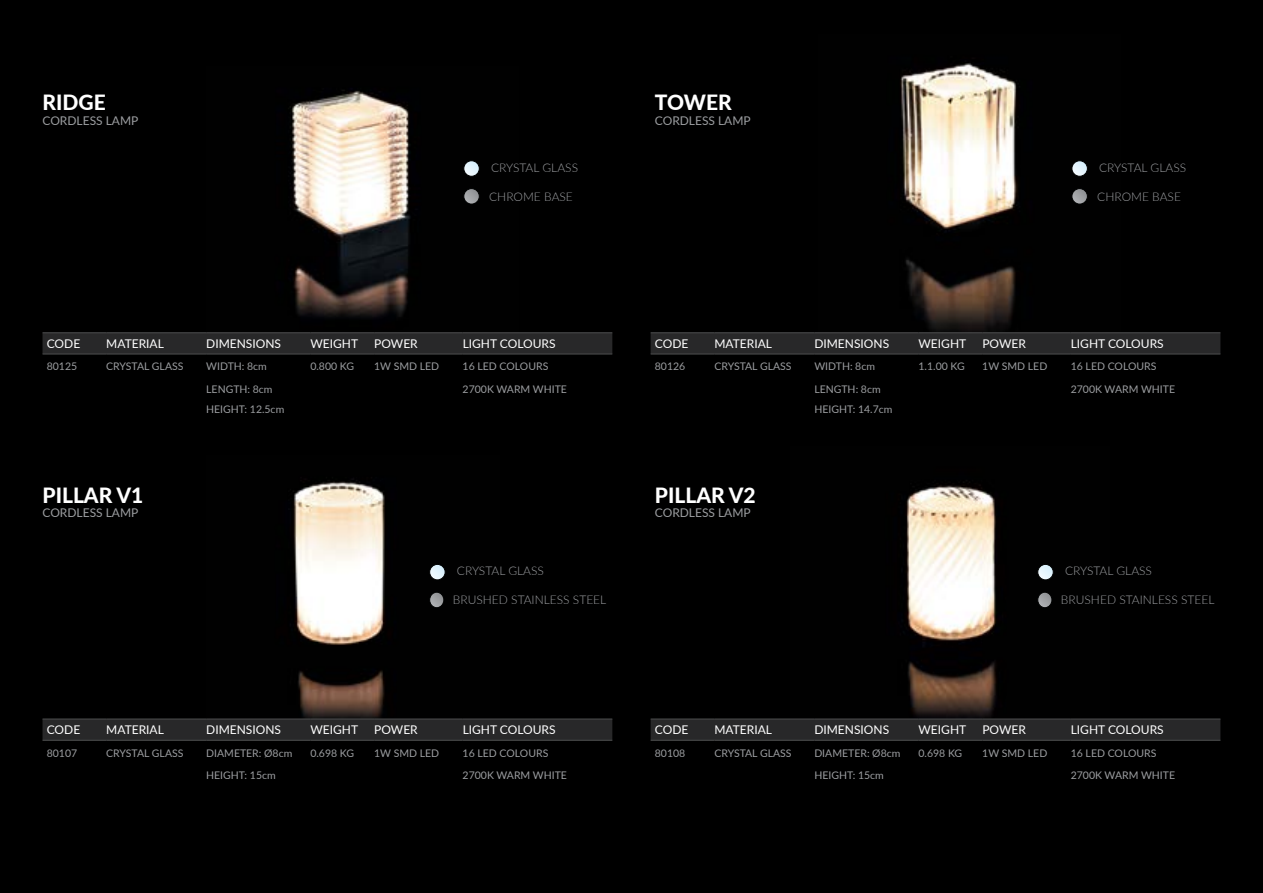
<style>
.page{position:relative;width:1263px;height:893px;background:#000}
.page>*{position:absolute;margin:0;border:0;box-sizing:border-box;transform-origin:0 0}
.t1{font:800 21px "Lato";color:#fff}
.t2{font:12px "Lato";color:#fff}
.t3{font:300 12px "Lato";color:#9c9ea1}
.t4{font:12px "Lato";color:#9c9ea1}
.t5{font:10.5px "Lato";color:#9c9ea1}
</style>
<div class="page">
<img style="left:290px;top:88px;width:190px;height:230px">
<img style="left:900px;top:63px;width:188px;height:269px">
<img style="left:206px;top:478px;width:294px;height:241px">
<img style="left:791px;top:482px;width:319px;height:237px">
<svg style="left:43px;top:333px;width:569px;height:21px;background:#29292a"></svg>
<hr style="left:43px;top:332px;width:63px;height:1px;background:#4d4e4f">
<hr style="left:106px;top:332px;width:100px;height:1px;background:#4d4e4f">
<hr style="left:206px;top:332px;width:104px;height:1px;background:#4d4e4f">
<hr style="left:310px;top:332px;width:64px;height:1px;background:#4d4e4f">
<hr style="left:374px;top:332px;width:89px;height:1px;background:#4d4e4f">
<hr style="left:463px;top:332px;width:149px;height:1px;background:#4d4e4f">
<hr style="left:43px;top:354px;width:63px;height:1px;background:#4d4e4f">
<hr style="left:106px;top:354px;width:100px;height:1px;background:#4d4e4f">
<hr style="left:206px;top:354px;width:104px;height:1px;background:#4d4e4f">
<hr style="left:310px;top:354px;width:64px;height:1px;background:#4d4e4f">
<hr style="left:374px;top:354px;width:89px;height:1px;background:#4d4e4f">
<hr style="left:463px;top:354px;width:149px;height:1px;background:#4d4e4f">
<svg style="left:651px;top:333px;width:569px;height:21px;background:#29292a"></svg>
<hr style="left:651px;top:332px;width:63px;height:1px;background:#4d4e4f">
<hr style="left:714px;top:332px;width:100px;height:1px;background:#4d4e4f">
<hr style="left:814px;top:332px;width:104px;height:1px;background:#4d4e4f">
<hr style="left:918px;top:332px;width:64px;height:1px;background:#4d4e4f">
<hr style="left:982px;top:332px;width:89px;height:1px;background:#4d4e4f">
<hr style="left:1071px;top:332px;width:149px;height:1px;background:#4d4e4f">
<hr style="left:651px;top:354px;width:63px;height:1px;background:#4d4e4f">
<hr style="left:714px;top:354px;width:100px;height:1px;background:#4d4e4f">
<hr style="left:814px;top:354px;width:104px;height:1px;background:#4d4e4f">
<hr style="left:918px;top:354px;width:64px;height:1px;background:#4d4e4f">
<hr style="left:982px;top:354px;width:89px;height:1px;background:#4d4e4f">
<hr style="left:1071px;top:354px;width:149px;height:1px;background:#4d4e4f">
<div style="left:43px;top:720px;width:569px;height:20px;background:#282829"></div>
<hr style="left:43px;top:719px;width:63px;height:1px;background:#4d4e4f">
<hr style="left:106px;top:719px;width:100px;height:1px;background:#4d4e4f">
<hr style="left:206px;top:719px;width:104px;height:1px;background:#4d4e4f">
<hr style="left:310px;top:719px;width:64px;height:1px;background:#4d4e4f">
<hr style="left:374px;top:719px;width:89px;height:1px;background:#4d4e4f">
<hr style="left:463px;top:719px;width:149px;height:1px;background:#4d4e4f">
<hr style="left:43px;top:740px;width:63px;height:1px;background:#4d4e4f">
<hr style="left:106px;top:740px;width:100px;height:1px;background:#4d4e4f">
<hr style="left:206px;top:740px;width:104px;height:1px;background:#4d4e4f">
<hr style="left:310px;top:740px;width:64px;height:1px;background:#4d4e4f">
<hr style="left:374px;top:740px;width:89px;height:1px;background:#4d4e4f">
<hr style="left:463px;top:740px;width:149px;height:1px;background:#4d4e4f">
<svg style="left:464px;top:161px;width:15px;height:15px"></svg>
<div style="left:464px;top:161px;width:15px;height:15px;border:1px solid #000101;border-radius:50%"></div>
<svg style="left:464px;top:189px;width:15px;height:15px"></svg>
<div style="left:464px;top:188px;width:15px;height:16px;border:1px solid #000101;border-radius:50%"></div>
<svg style="left:1072px;top:161px;width:15px;height:15px"></svg>
<div style="left:1072px;top:161px;width:15px;height:15px;border:1px solid #000101;border-radius:50%"></div>
<svg style="left:1072px;top:189px;width:15px;height:15px"></svg>
<div style="left:1072px;top:188px;width:15px;height:16px;border:1px solid #000101;border-radius:50%"></div>
<svg style="left:430px;top:564px;width:15px;height:16px"></svg>
<div style="left:429px;top:564px;width:16px;height:16px;border:1px solid #000101;border-radius:50%"></div>
<svg style="left:430px;top:592px;width:14px;height:16px"></svg>
<div style="left:429px;top:592px;width:15px;height:16px;border:1px solid #000101;border-radius:50%"></div>
<svg style="left:1038px;top:564px;width:15px;height:16px"></svg>
<div style="left:1037px;top:564px;width:16px;height:16px;border:1px solid #000101;border-radius:50%"></div>
<svg style="left:1038px;top:592px;width:14px;height:16px"></svg>
<div style="left:1037px;top:592px;width:15px;height:16px;border:1px solid #000101;border-radius:50%"></div>
<div style="left:651px;top:720px;width:569px;height:20px;background:#282829"></div>
<hr style="left:651px;top:719px;width:63px;height:1px;background:#4d4e4f">
<hr style="left:714px;top:719px;width:100px;height:1px;background:#4d4e4f">
<hr style="left:814px;top:719px;width:104px;height:1px;background:#4d4e4f">
<hr style="left:918px;top:719px;width:64px;height:1px;background:#4d4e4f">
<hr style="left:982px;top:719px;width:89px;height:1px;background:#4d4e4f">
<hr style="left:1071px;top:719px;width:149px;height:1px;background:#4d4e4f">
<hr style="left:651px;top:740px;width:63px;height:1px;background:#4d4e4f">
<hr style="left:714px;top:740px;width:100px;height:1px;background:#4d4e4f">
<hr style="left:814px;top:740px;width:104px;height:1px;background:#4d4e4f">
<hr style="left:918px;top:740px;width:64px;height:1px;background:#4d4e4f">
<hr style="left:982px;top:740px;width:89px;height:1px;background:#4d4e4f">
<hr style="left:1071px;top:740px;width:149px;height:1px;background:#4d4e4f">
<h1 class="t1" style="left:43px;top:87px;width:65px">RIDGE</h1>
<p class="t4" style="left:43px;top:112px;width:97px">CORDLESS LAMP</p>
<p class="t3" style="left:491px;top:159px;width:89px">CRYSTAL GLASS</p>
<p class="t3" style="left:489px;top:188px;width:85px">CHROME BASE</p>
<h1 class="t1" style="left:655px;top:87px;width:78px">TOWER</h1>
<p class="t4" style="left:655px;top:112px;width:97px">CORDLESS LAMP</p>
<p class="t3" style="left:1099px;top:159px;width:89px">CRYSTAL GLASS</p>
<p class="t3" style="left:1097px;top:188px;width:85px">CHROME BASE</p>
<p class="t2" style="left:47px;top:335px;width:35px">CODE</p>
<p class="t2" style="left:106px;top:335px;width:59px">MATERIAL</p>
<p class="t2" style="left:206px;top:335px;width:76px">DIMENSIONS</p>
<p class="t2" style="left:310px;top:335px;width:49px">WEIGHT</p>
<p class="t2" style="left:374px;top:335px;width:45px">POWER</p>
<p class="t2" style="left:463px;top:335px;width:94px">LIGHT COLOURS</p>
<p class="t5" style="left:47px;top:359px;width:32px">80125</p>
<p class="t5" style="left:106px;top:359px;width:79px">CRYSTAL GLASS</p>
<p class="t5" style="left:206px;top:359px;width:62px">WIDTH: 8cm</p>
<p class="t5" style="left:310px;top:359px;width:45px">0.800 KG</p>
<p class="t5" style="left:374px;top:359px;width:67px">1W SMD LED</p>
<p class="t5" style="left:463px;top:359px;width:87px">16 LED COLOURS</p>
<p class="t5" style="left:206px;top:382px;width:68px">LENGTH: 8cm</p>
<p class="t5" style="left:463px;top:382px;width:106px">2700K WARM WHITE</p>
<p class="t5" style="left:206px;top:401px;width:80px">HEIGHT: 12.5cm</p>
<h1 class="t1" style="left:43px;top:479px;width:102px">PILLAR V1</h1>
<p class="t4" style="left:43px;top:504px;width:97px">CORDLESS LAMP</p>
<p class="t3" style="left:457px;top:563px;width:89px">CRYSTAL GLASS</p>
<p class="t3" style="left:453px;top:592px;width:155px">BRUSHED STAINLESS STEEL</p>
<p class="t2" style="left:47px;top:721px;width:35px">CODE</p>
<p class="t2" style="left:106px;top:721px;width:59px">MATERIAL</p>
<p class="t2" style="left:206px;top:721px;width:76px">DIMENSIONS</p>
<p class="t2" style="left:310px;top:721px;width:49px">WEIGHT</p>
<p class="t2" style="left:374px;top:721px;width:45px">POWER</p>
<p class="t2" style="left:463px;top:721px;width:94px">LIGHT COLOURS</p>
<p class="t5" style="left:47px;top:745px;width:32px">80107</p>
<p class="t5" style="left:106px;top:745px;width:79px">CRYSTAL GLASS</p>
<p class="t5" style="left:206px;top:745px;width:88px">DIAMETER: Ø8cm</p>
<p class="t5" style="left:310px;top:745px;width:45px">0.698 KG</p>
<p class="t5" style="left:374px;top:745px;width:67px">1W SMD LED</p>
<p class="t5" style="left:463px;top:745px;width:87px">16 LED COLOURS</p>
<p class="t5" style="left:206px;top:768px;width:71px">HEIGHT: 15cm</p>
<p class="t5" style="left:463px;top:768px;width:106px">2700K WARM WHITE</p>
<p class="t2" style="left:655px;top:335px;width:35px">CODE</p>
<p class="t2" style="left:714px;top:335px;width:59px">MATERIAL</p>
<p class="t2" style="left:814px;top:335px;width:76px">DIMENSIONS</p>
<p class="t2" style="left:918px;top:335px;width:49px">WEIGHT</p>
<p class="t2" style="left:982px;top:335px;width:45px">POWER</p>
<p class="t2" style="left:1071px;top:335px;width:94px">LIGHT COLOURS</p>
<p class="t5" style="left:655px;top:359px;width:32px">80126</p>
<p class="t5" style="left:714px;top:359px;width:79px">CRYSTAL GLASS</p>
<p class="t5" style="left:814px;top:359px;width:62px">WIDTH: 8cm</p>
<p class="t5" style="left:918px;top:359px;width:48px">1.1.00 KG</p>
<p class="t5" style="left:982px;top:359px;width:67px">1W SMD LED</p>
<p class="t5" style="left:1071px;top:359px;width:87px">16 LED COLOURS</p>
<p class="t5" style="left:814px;top:382px;width:68px">LENGTH: 8cm</p>
<p class="t5" style="left:1071px;top:382px;width:106px">2700K WARM WHITE</p>
<p class="t5" style="left:814px;top:401px;width:80px">HEIGHT: 14.7cm</p>
<h1 class="t1" style="left:655px;top:479px;width:102px">PILLAR V2</h1>
<p class="t4" style="left:655px;top:504px;width:97px">CORDLESS LAMP</p>
<p class="t3" style="left:1065px;top:563px;width:89px">CRYSTAL GLASS</p>
<p class="t3" style="left:1061px;top:592px;width:155px">BRUSHED STAINLESS STEEL</p>
<p class="t2" style="left:655px;top:721px;width:35px">CODE</p>
<p class="t2" style="left:714px;top:721px;width:59px">MATERIAL</p>
<p class="t2" style="left:814px;top:721px;width:76px">DIMENSIONS</p>
<p class="t2" style="left:918px;top:721px;width:49px">WEIGHT</p>
<p class="t2" style="left:982px;top:721px;width:45px">POWER</p>
<p class="t2" style="left:1071px;top:721px;width:94px">LIGHT COLOURS</p>
<p class="t5" style="left:655px;top:745px;width:32px">80108</p>
<p class="t5" style="left:714px;top:745px;width:79px">CRYSTAL GLASS</p>
<p class="t5" style="left:814px;top:745px;width:88px">DIAMETER: Ø8cm</p>
<p class="t5" style="left:918px;top:745px;width:45px">0.698 KG</p>
<p class="t5" style="left:982px;top:745px;width:67px">1W SMD LED</p>
<p class="t5" style="left:1071px;top:745px;width:87px">16 LED COLOURS</p>
<p class="t5" style="left:814px;top:768px;width:71px">HEIGHT: 15cm</p>
<p class="t5" style="left:1071px;top:768px;width:106px">2700K WARM WHITE</p>
</div>
